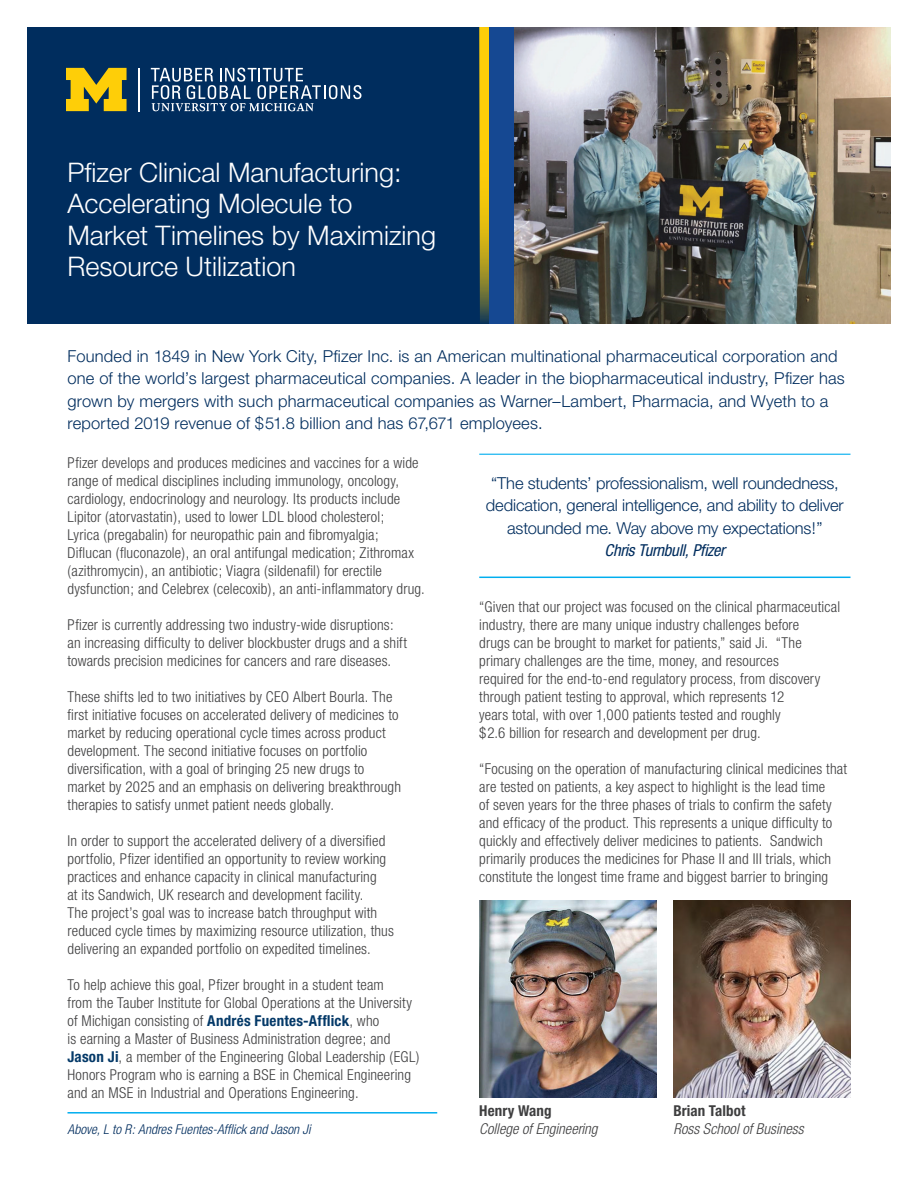
<style>
.page{position:relative;width:918px;height:1188px;background:#fff}
.page>*{position:absolute;margin:0;border:0;box-sizing:border-box;transform-origin:0 0}
.White_Paper_Headline{font:300 27px/31.5px "Helvetica Neue";color:#fff}
.White_Paper_Intro{font:300 16.5px/22.5px "Helvetica Neue";letter-spacing:.01em;color:#002d5e}
.White_Paper_Pull_Quo{font:300 16.5px/22.5px "Helvetica Neue";letter-spacing:-.01em;color:#002d5e;text-align:center}
.White_Paper_Para{font:300 condensed 15px/18px "Helvetica Neue";letter-spacing:.01em;color:#3e3e3f}
.White_Paper_Para-2{font:italic 300 condensed 15px/18px "Helvetica Neue";color:#3e3e3f}
.White_Paper_Para-3{font:italic 300 condensed 13.5px "Helvetica Neue";letter-spacing:.005em;color:#002d5e}
.s1{font-weight:700;color:#043968}
.s2{font-weight:400;font-style:italic;font-stretch:condensed}
.s3{font-weight:700;font-style:normal}
</style>
<div class="page">
<img style="left:514px;top:27px;width:377px;height:297px">
<div style="left:27px;top:27px;width:470px;height:297px;background:#002d5e"></div>
<img style="left:479px;top:900px;width:177px;height:198px">
<img style="left:674px;top:900px;width:176px;height:198px">
<svg style="left:479px;top:27px;width:10px;height:296px"></svg>
<div style="left:489px;top:27px;width:25px;height:297px;background:#154892"></div>
<svg style="left:66px;top:68px;width:61px;height:43px"></svg>
<svg style="left:151px;top:68px;width:210px;height:43px"></svg>
<hr style="left:139px;top:68px;width:1px;height:43px;background:#fff">
<hr style="left:68px;top:1112px;width:369px;height:2px;background:#00aeef">
<hr style="left:479px;top:454px;width:371px;height:1px;background:#00aeef">
<hr style="left:479px;top:577px;width:371px;height:1px;background:#00aeef">
<p class="White_Paper_Headline" style="left:68px;top:156px;width:370px">Pfizer Clinical Manufacturing:<br>Accelerating Molecule to<br>Market Timelines by Maximizing<br>Resource Utilization</p>
<p class="White_Paper_Intro" style="left:68px;top:345px;width:779px">Founded in 1849 in New York City, Pfizer Inc. is an American multinational pharmaceutical corporation and one of the world’s largest pharmaceutical companies. A leader in the biopharmaceutical industry, Pfizer has grown by mergers with such pharmaceutical companies as Warner–Lambert, Pharmacia, and Wyeth to a reported 2019 revenue of $51.8 billion and has 67,671 employees.</p>
<p class="White_Paper_Para" style="left:68px;top:454px;width:359px">Pfizer develops and produces medicines and vaccines for a wide range of medical disciplines including immunology, oncology, cardiology, endocrinology and neurology. Its products include Lipitor (atorvastatin), used to lower LDL blood cholesterol;<br>Lyrica (pregabalin) for neuropathic pain and fibromyalgia; Diflucan (fluconazole), an oral antifungal medication; Zithromax (azithromycin), an antibiotic; Viagra (sildenafil) for erectile dysfunction; and Celebrex (celecoxib), an anti-inflammatory drug.</p>
<p class="White_Paper_Para" style="left:68px;top:616px;width:341px">Pfizer is currently addressing two industry-wide disruptions: an increasing difficulty to deliver blockbuster drugs and a shift towards precision medicines for cancers and rare diseases.</p>
<p class="White_Paper_Para" style="left:68px;top:688px;width:335px">These shifts led to two initiatives by CEO Albert Bourla. The first initiative focuses on accelerated delivery of medicines to market by reducing operational cycle times across product development. The second initiative focuses on portfolio diversification, with a goal of bringing 25 new drugs to market by 2025 and an emphasis on delivering breakthrough therapies to satisfy unmet patient needs globally.</p>
<p class="White_Paper_Para" style="left:68px;top:832px;width:328px">In order to support the accelerated delivery of a diversified portfolio, Pfizer identified an opportunity to review working practices and enhance capacity in clinical manufacturing<br>at its Sandwich, UK research and development facility.<br>The project’s goal was to increase batch throughput with reduced cycle times by maximizing resource utilization, thus delivering an expanded portfolio on expedited timelines.</p>
<p class="White_Paper_Para" style="left:68px;top:976px;width:353px">To help achieve this goal, Pfizer brought in a student team<br>from the Tauber Institute for Global Operations at the University of Michigan consisting of <span class="s1">Andrés Fuentes-Afflick</span>, who<br>is earning a Master of Business Administration degree; and <span class="s1">Jason Ji</span>, a member of the Engineering Global Leadership (EGL)<br>Honors Program who is earning a BSE in Chemical Engineering and an MSE in Industrial and Operations Engineering.</p>
<p class="White_Paper_Para-3" style="left:68px;top:1121px;width:245px">Above, L to R: Andres Fuentes-Afflick and Jason Ji</p>
<p class="White_Paper_Pull_Quo" style="left:486px;top:471px;width:359px">“The students’ professionalism, well roundedness, dedication, general intelligence, and ability to deliver astounded me. Way above my expectations!”<br><span class="s2">Chris Turnbull, Pfizer</span></p>
<p class="White_Paper_Para" style="left:479px;top:598px;width:362px">“Given that our project was focused on the clinical pharmaceutical industry, there are many unique industry challenges before<br>drugs can be brought to market for patients,” said Ji. “The primary challenges are the time, money, and resources<br>required for the end-to-end regulatory process, from discovery through patient testing to approval, which represents 12<br>years total, with over 1,000 patients tested and roughly<br>$2.6 billion for research and development per drug.</p>
<p class="White_Paper_Para" style="left:479px;top:760px;width:369px">“Focusing on the operation of manufacturing clinical medicines that are tested on patients, a key aspect to highlight is the lead time<br>of seven years for the three phases of trials to confirm the safety and efficacy of the product. This represents a unique difficulty to quickly and effectively deliver medicines to patients. Sandwich primarily produces the medicines for Phase II and III trials, which constitute the longest time frame and biggest barrier to bringing</p>
<p class="White_Paper_Para-2" style="left:479px;top:1102px;width:120px"><span class="s3">Henry Wang<br></span>College of Engineering</p>
<p class="White_Paper_Para-2" style="left:674px;top:1102px;width:132px"><span class="s3">Brian Talbot<br></span>Ross School of Business</p>
</div>
